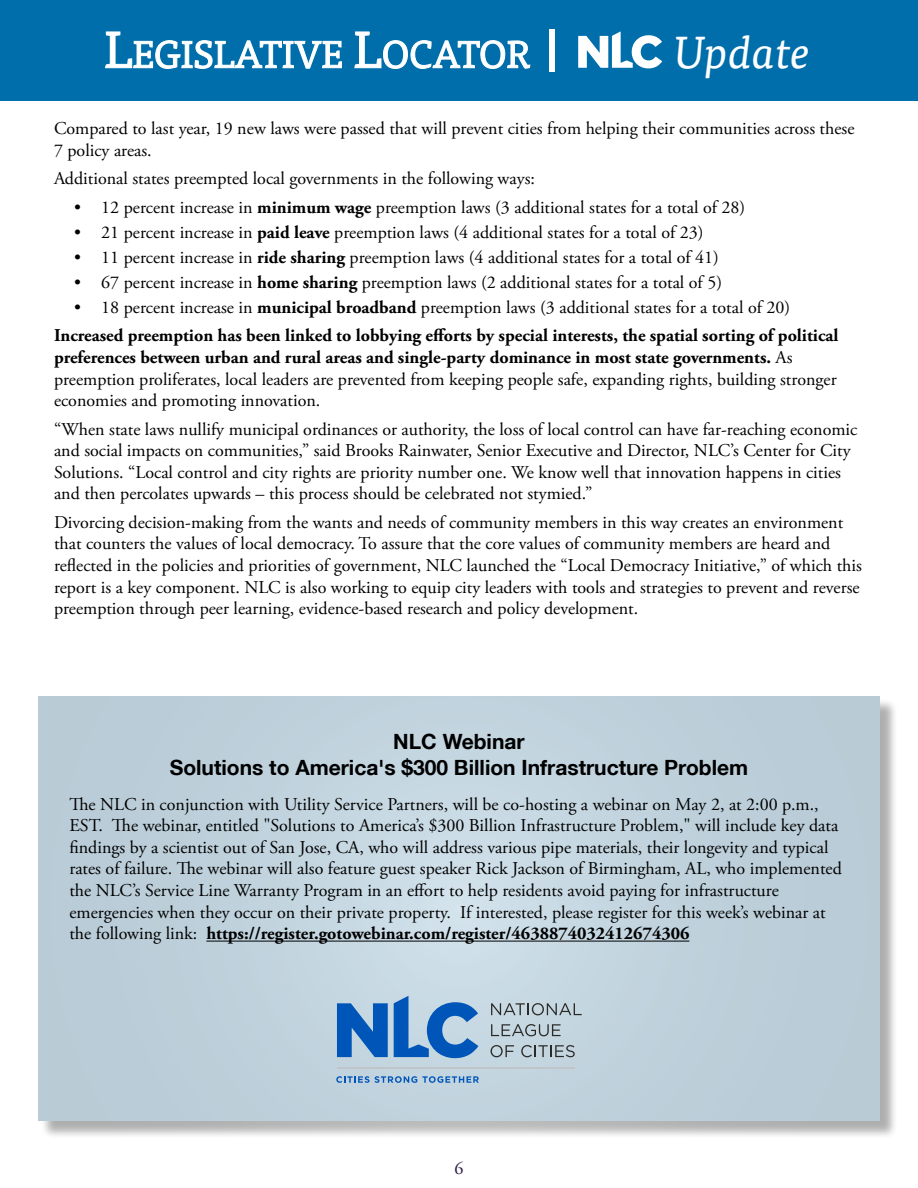
<style>
.page{position:relative;width:918px;height:1188px;background:#fff}
.page>*{position:absolute;margin:0;border:0;box-sizing:border-box;transform-origin:0 0}
.t1{font:51px "Nimbus San";color:#fff}
.t2{font:italic 45px "Tisa Pro";letter-spacing:-.005em;color:#fff}
.t3{font:700 21px/25.2px "Helvetica Neue LT";color:#000;text-align:center}
.t4{font:18px/21.6px "Adobe Garamond Pro";color:#000}
.t5{font:700 18px/28.3px "Adobe Garamond Pro";color:#000}
.t6{font:18px "Adobe Garamond Pro";color:#2d1b46}
.s1{font-weight:700}
.s2{font-weight:400}
</style>
<div class="page">
<div style="left:0;top:0;width:918px;height:100px;background:#006eab"></div>
<svg style="left:105px;top:31px;width:237px;height:38px"></svg>
<svg style="left:354px;top:31px;width:176px;height:38px"></svg>
<svg style="left:578px;top:31px;width:84px;height:37px"></svg>
<div style="left:40px;top:698px;width:859px;height:441px;background:#000;opacity:.65"></div>
<div style="left:38px;top:696px;width:842px;height:424px;background:linear-gradient(to right,#bfd2dc,#c0d2dc)"></div>
<hr style="left:206px;top:941px;width:483px;height:1px;background:#000">
<hr style="left:337px;top:1067px;width:238px;height:2px;background:#bfc5c8">
<svg style="left:491px;top:1003px;width:91px;height:12px"></svg>
<svg style="left:491px;top:1024px;width:70px;height:12px"></svg>
<svg style="left:491px;top:1045px;width:23px;height:12px"></svg>
<svg style="left:521px;top:1045px;width:54px;height:12px"></svg>
<svg style="left:336px;top:1076px;width:143px;height:7px"></svg>
<svg style="left:394px;top:996px;width:84px;height:62px;background:#6497cd"></svg>
<svg style="left:337px;top:1003px;width:51px;height:54px;background:#3074c1"></svg>
<h1 class="t1" style="left:539px;top:19px;width:27px">|</h1>
<h2 class="t2" style="left:675px;top:19px;width:138px">Update</h2>
<p class="t4" style="left:54px;top:118px;width:802px">Compared to last year, 19 new laws were passed that will prevent cities from helping their communities across these<br>7 policy areas.</p>
<p class="t4" style="left:54px;top:168px;width:483px">Additional states preempted local governments in the following ways:</p>
<p class="t4" style="left:74px;top:197px;width:673px">• 12 percent increase in <span class="s1">minimum wage</span> preemption laws (3 additional states for a total of 28)</p>
<p class="t4" style="left:74px;top:222px;width:631px">• 21 percent increase in <span class="s1">paid leave</span> preemption laws (4 additional states for a total of 23)</p>
<p class="t4" style="left:74px;top:247px;width:646px">• 11 percent increase in <span class="s1">ride sharing</span> preemption laws (4 additional states for a total of 41)</p>
<p class="t4" style="left:74px;top:272px;width:649px">• 67 percent increase in <span class="s1">home sharing</span> preemption laws (2 additional states for a total of 5)</p>
<p class="t5" style="left:54px;top:294px;width:786px;text-indent:20px"><span class="s2">• 18 percent increase in</span> municipal broadband <span class="s2">preemption laws (3 additional states for a total of 20)<br></span>Increased preemption has been linked to lobbying efforts by special interests, the spatial sorting of political</p>
<p class="t4" style="left:54px;top:347px;width:784px"><span class="s1">preferences between urban and rural areas and single-party dominance in most state governments.</span> As preemption proliferates, local leaders are prevented from keeping people safe, expanding rights, building stronger economies and promoting innovation.</p>
<p class="t4" style="left:54px;top:419px;width:805px">“When state laws nullify municipal ordinances or authority, the loss of local control can have far-reaching economic and social impacts on communities,” said Brooks Rainwater, Senior Executive and Director, NLC’s Center for City Solutions. “Local control and city rights are priority number one. We know well that innovation happens in cities and then percolates upwards – this process should be celebrated not stymied.”</p>
<p class="t4" style="left:54px;top:512px;width:809px">Divorcing decision-making from the wants and needs of community members in this way creates an environment that counters the values of local democracy. To assure that the core values of community members are heard and reflected in the policies and priorities of government, NLC launched the “Local Democracy Initiative,” of which this report is a key component. NLC is also working to equip city leaders with tools and strategies to prevent and reverse preemption through peer learning, evidence-based research and policy development.</p>
<p class="t3" style="left:170px;top:729px;width:580px">NLC Webinar<br>Solutions to America's $300 Billion Infrastructure Problem</p>
<p class="t4" style="left:69px;top:794px;width:774px">The NLC in conjunction with Utility Service Partners, will be co-hosting a webinar on May 2, at 2:00 p.m., EST. The webinar, entitled "Solutions to America’s $300 Billion Infrastructure Problem," will include key data findings by a scientist out of San Jose, CA, who will address various pipe materials, their longevity and typical rates of failure. The webinar will also feature guest speaker Rick Jackson of Birmingham, AL, who implemented the NLC’s Service Line Warranty Program in an effort to help residents avoid paying for infrastructure emergencies when they occur on their private property. If interested, please register for this week’s webinar at the following link: <span class="s1">https://register.gotowebinar.com/register/4638874032412674306</span></p>
<p class="t6" style="left:454px;top:1158px;width:10px">6</p>
</div>
